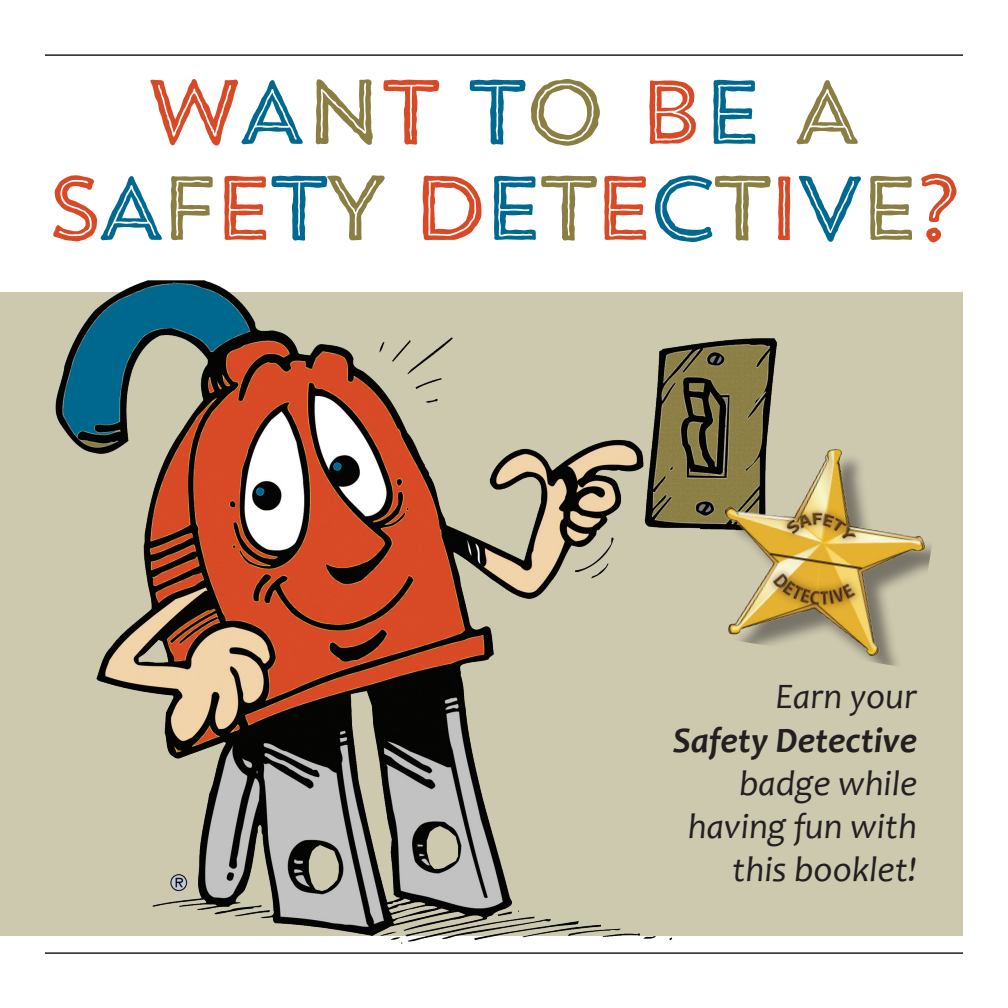
<style>
.page{position:relative;width:1008px;height:1008px;background:#fff}
.page>*{position:absolute;margin:0;border:0;box-sizing:border-box;transform-origin:0 0}
.t1{font:90px "Trend HM Sans Five";letter-spacing:-.1em;color:#d84926}
.t2{font:italic 36px/43.2px "Candara";color:#231f20;text-align:right}
.t3{font:italic 700 36px "Candara";color:#231f20}
.s1{color:#006991}
.s2{color:#8a7e42}
</style>
<div class="page">
<hr style="left:45px;top:54px;width:918px;height:2px;background:#231f20">
<hr style="left:45px;top:952px;width:918px;height:2px;background:#231f20">
<div style="left:0;top:292px;width:963px;height:644px;background:#cdc9af"></div>
<img style="left:45px;top:280px;width:737px;height:674px">
<img style="left:701px;top:428px;width:231px;height:241px">
<p class="t1" style="left:144px;top:55px;width:721px">W<span class="s1">A</span><span class="s2">N</span>T <span class="s1">T</span><span class="s2">O</span> B<span class="s1">E</span> <span class="s2">A</span></p>
<p class="t1" style="left:45px;top:151px;width:920px">S<span class="s1">A</span><span class="s2">F</span>E<span class="s1">T</span><span class="s2">Y</span> D<span class="s1">E</span><span class="s2">T</span>E<span class="s1">C</span><span class="s2">T</span>I<span class="s1">V</span><span class="s2">E</span>?</p>
<p class="t2" style="left:776px;top:675px;width:143px">Earn your</p>
<p class="t3" style="left:673px;top:717px;width:246px">Safety Detective</p>
<p class="t2" style="left:688px;top:761px;width:231px">badge while having fun with this booklet!</p>
</div>
